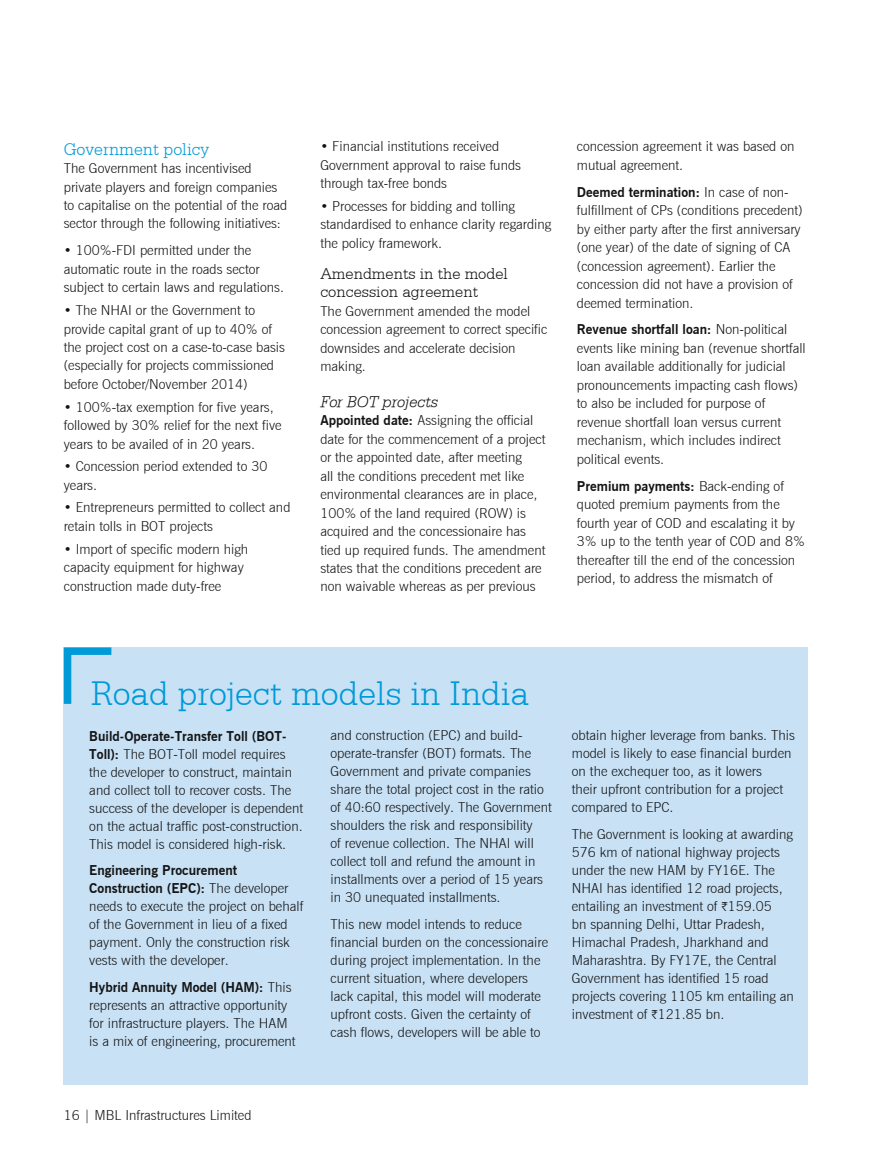
<style>
.page{position:relative;width:893px;height:1170px;background:#fff}
.page>*{position:absolute;margin:0;border:0;box-sizing:border-box;transform-origin:0 0}
.t1{font:36px "Serifa Light BT";color:#009ad8}
.t2{font:18px "Serifa Light BT";color:#009ad8}
.t3{font:16.5px/18.5px "Serifa Light BT";color:#131313}
.t4{font:16.5px "Serifa Light Italic BT";color:#131313}
.t5{font:13.5px/18.5px "News Gothic Light BT";color:#131313}
.t6{font:13.5px/18px "News Gothic Bold BT";color:#131313}
.s1{font-family:"News Gothic Bold BT"}
.s2{font-family:"News Gothic Light BT"}
.s3{font-family:"ITF Rupee"}
</style>
<div class="page">
<div style="left:64px;top:647px;width:744px;height:437px;background:#c8e1f5"></div>
<svg style="left:63px;top:647px;width:49px;height:64px"></svg>
<h2 class="t2" style="left:64px;top:138px;width:147px">Government policy</h2>
<p class="t5" style="left:64px;top:159px;width:225px">The Government has incentivised private players and foreign companies to capitalise on the potential of the road sector through the following initiatives:</p>
<p class="t5" style="left:64px;top:241px;width:222px">• 100%-FDI permitted under the automatic route in the roads sector subject to certain laws and regulations.</p>
<p class="t5" style="left:64px;top:301px;width:223px">• The NHAI or the Government to provide capital grant of up to 40% of the project cost on a case-to-case basis (especially for projects commissioned before October/November 2014)</p>
<p class="t5" style="left:64px;top:397px;width:219px">• 100%-tax exemption for five years, followed by 30% relief for the next five years to be availed of in 20 years.</p>
<p class="t5" style="left:64px;top:457px;width:205px">• Concession period extended to 30 years.</p>
<p class="t5" style="left:64px;top:498px;width:228px">• Entrepreneurs permitted to collect and retain tolls in BOT projects</p>
<p class="t5" style="left:64px;top:539px;width:186px">• Import of specific modern high capacity equipment for highway construction made duty-free</p>
<p class="t5" style="left:320px;top:137px;width:202px">• Financial institutions received<br>Government approval to raise funds through tax-free bonds</p>
<p class="t5" style="left:320px;top:197px;width:233px">• Processes for bidding and tolling standardised to enhance clarity regarding the policy framework.</p>
<p class="t3" style="left:320px;top:264px;width:189px">Amendments in the model concession agreement</p>
<p class="t5" style="left:320px;top:302px;width:229px">The Government amended the model concession agreement to correct specific downsides and accelerate decision making.</p>
<p class="t4" style="left:320px;top:392px;width:119px">For BOT projects</p>
<p class="t5" style="left:320px;top:411px;width:227px"><span class="s1">Appointed date:</span> Assigning the official date for the commencement of a project or the appointed date, after meeting<br>all the conditions precedent met like environmental clearances are in place, 100% of the land required (ROW) is acquired and the concessionaire has tied up required funds. The amendment states that the conditions precedent are non waivable whereas as per previous</p>
<p class="t5" style="left:577px;top:137px;width:219px">concession agreement it was based on mutual agreement.</p>
<p class="t6" style="left:577px;top:183px;width:213px">Deemed termination: <span class="s2">In case of non-</span></p>
<p class="t5" style="left:577px;top:201px;width:227px">fulfillment of CPs (conditions precedent) by either party after the first anniversary (one year) of the date of signing of CA (concession agreement). Earlier the concession did not have a provision of deemed termination.</p>
<p class="t6" style="left:577px;top:320px;width:212px">Revenue shortfall loan: <span class="s2">Non-political</span></p>
<p class="t5" style="left:577px;top:339px;width:230px">events like mining ban (revenue shortfall loan available additionally for judicial pronouncements impacting cash flows) to also be included for purpose of revenue shortfall loan versus current mechanism, which includes indirect political events.</p>
<p class="t6" style="left:577px;top:477px;width:208px">Premium payments: <span class="s2">Back-ending of</span></p>
<p class="t5" style="left:577px;top:495px;width:230px">quoted premium payments from the fourth year of COD and escalating it by 3% up to the tenth year of COD and 8% thereafter till the end of the concession period, to address the mismatch of</p>
<h1 class="t1" style="left:91px;top:672px;width:440px">Road project models in India</h1>
<p class="t6" style="left:89px;top:726px;width:199px">Build-Operate-Transfer Toll (BOT-</p>
<p class="t5" style="left:89px;top:744px;width:215px;line-height:18px"><span class="s1">Toll):</span> The BOT-Toll model requires the developer to construct, maintain and collect toll to recover costs. The success of the developer is dependent on the actual traffic post-construction.<br>This model is considered high-risk.</p>
<p class="t6" style="left:89px;top:861px;width:201px">Engineering Procurement<br>Construction (EPC): <span class="s2">The developer</span></p>
<p class="t5" style="left:89px;top:897px;width:215px;line-height:18px">needs to execute the project on behalf of the Government in lieu of a fixed payment. Only the construction risk vests with the developer.</p>
<p class="t6" style="left:89px;top:977px;width:204px">Hybrid Annuity Model (HAM): <span class="s2">This</span></p>
<p class="t5" style="left:89px;top:995px;width:208px;line-height:18px">represents an attractive opportunity for infrastructure players. The HAM is a mix of engineering, procurement</p>
<p class="t5" style="left:331px;top:726px;width:223px;line-height:18px">and construction (EPC) and build&shy;operate-transfer (BOT) formats. The Government and private companies share the total project cost in the ratio of 40:60 respectively. The Government shoulders the risk and responsibility<br>of revenue collection. The NHAI will collect toll and refund the amount in installments over a period of 15 years in 30 unequated installments.</p>
<p class="t5" style="left:331px;top:915px;width:219px;line-height:18px">This new model intends to reduce financial burden on the concessionaire during project implementation. In the current situation, where developers lack capital, this model will moderate upfront costs. Given the certainty of cash flows, developers will be able to</p>
<p class="t5" style="left:572px;top:726px;width:225px;line-height:18px">obtain higher leverage from banks. This model is likely to ease financial burden on the exchequer too, as it lowers<br>their upfront contribution for a project compared to EPC.</p>
<p class="t5" style="left:572px;top:824px;width:224px;line-height:18px">The Government is looking at awarding 576 km of national highway projects under the new HAM by FY16E. The NHAI has identified 12 road projects, entailing an investment of <span class="s3">H</span>159.05<br>bn spanning Delhi, Uttar Pradesh, Himachal Pradesh, Jharkhand and Maharashtra. By FY17E, the Central Government has identified 15 road projects covering 1105 km entailing an investment of <span class="s3">H</span>121.85 bn.</p>
<p class="t5" style="left:64px;top:1105px;width:189px">16 | MBL Infrastructures Limited</p>
</div>
